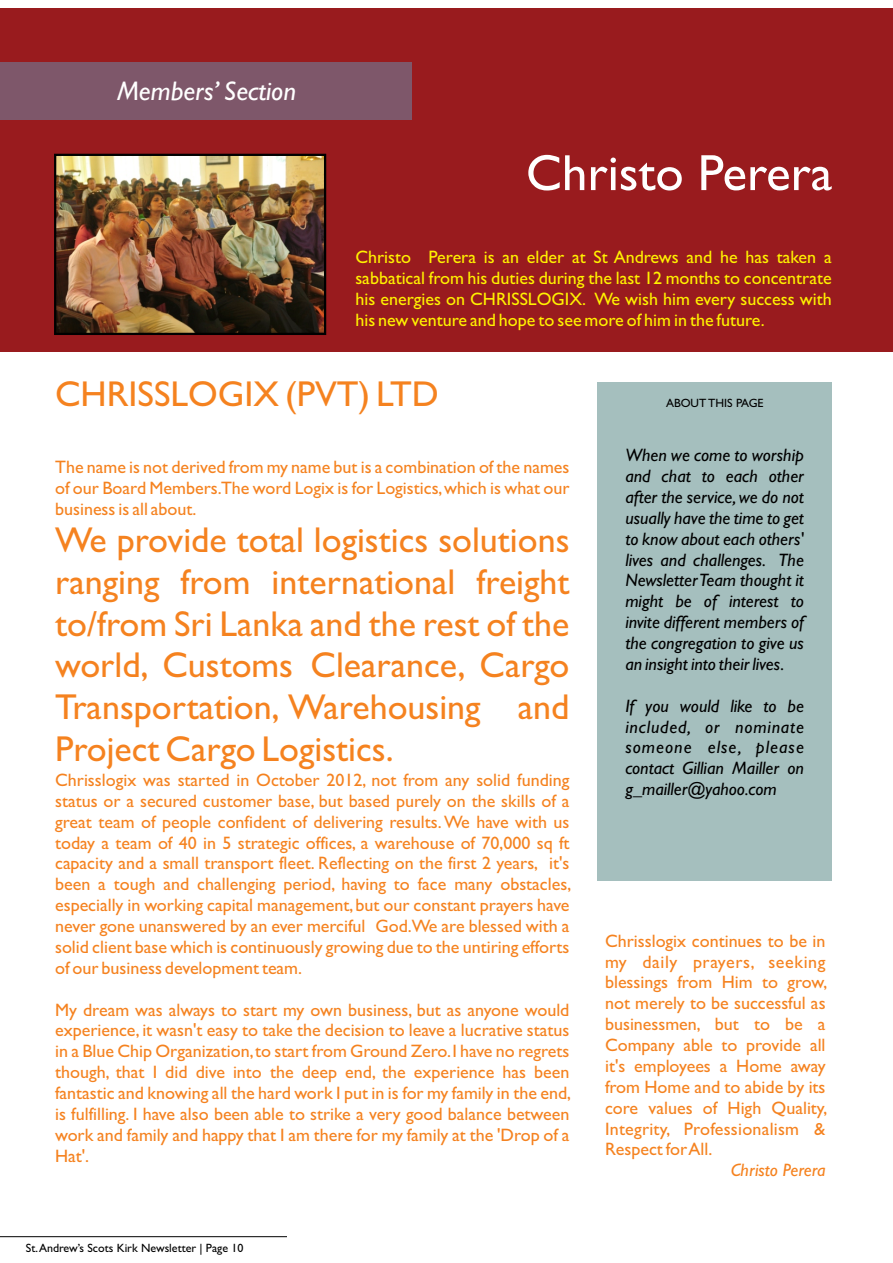
<style>
.page{position:relative;width:893px;height:1263px;background:#fff}
.page>*{position:absolute;margin:0;border:0;box-sizing:border-box;transform-origin:0 0}
.t1{font:51px "Gill Sans";color:#fff}
.t2{font:36px/41.7px "Gill Sans";color:#f5821f;text-align:justify}
.t3{font:italic 27px "Gill Sans";color:#fff}
.t4{font:18px/20.9px "Gill Sans";color:#f5821f;text-align:justify}
.t5{font:italic 18px/20.9px "Gill Sans";color:#000;text-align:justify}
.t6{font:18px/20.9px "Gill Sans";color:#fff200;text-align:justify}
.t7{font:italic 18px "Gill Sans";color:#f5821f}
.t8{font:12px "Gill Sans";color:#000}
</style>
<div class="page">
<div style="left:0;top:9px;width:893px;height:343px;background:#991b1e"></div>
<div style="left:0;top:63px;width:411px;height:57px;background:#7e576a"></div>
<hr style="left:0;top:1236px;width:287px;height:1px;background:#000">
<img style="left:57px;top:157px;width:266px;height:175px">
<div style="left:54px;top:154px;width:272px;height:181px;border:2px solid #000"></div>
<div style="left:598px;top:382px;width:234px;height:498px;background:#a5bfbe"></div>
<h3 class="t3" style="left:117px;top:82px;width:180px">Members’ Section</h3>
<h1 class="t1" style="left:526px;top:155px;width:308px">Christo Perera</h1>
<p class="t6" style="left:355px;top:249px;width:478px">Christo Perera is an elder at St Andrews and he has taken a sabbatical from his duties during the last 12 months to concentrate his energies on CHRISSLOGIX. We wish him every success with his new venture and hope to see more of him in the future.</p>
<h2 class="t2" style="left:55px;top:377px;width:385px">CHRISSLOGIX (PVT) LTD</h2>
<p class="t4" style="left:55px;top:458px;width:516px">The name is not derived from my name but is a combination of the names of our Board Members.The word Logix is for Logistics,which is what our business is all about.</p>
<h2 class="t2" style="left:55px;top:523px;width:516px">We provide total logistics solutions ranging from international freight to/from Sri Lanka and the rest of the world, Customs Clearance, Cargo Transportation, Warehousing and Project Cargo Logistics.</h2>
<p class="t4" style="left:55px;top:771px;width:518px">Chrisslogix was started in October 2012, not from any solid funding status or a secured customer base, but based purely on the skills of a great team of people confident of delivering results.We have with us today a team of 40 in 5 strategic offices, a warehouse of 70,000 sq ft capacity and a small transport fleet. Reflecting on the first 2 years, it's been a tough and challenging period, having to face many obstacles, especially in working capital management,but our constant prayers have never gone unanswered by an ever merciful God.We are blessed with a solid client base which is continuously growing due to the untiring efforts of our business development team.</p>
<p class="t4" style="left:55px;top:1001px;width:518px">My dream was always to start my own business, but as anyone would experience, it wasn't easy to take the decision to leave a lucrative status in a Blue Chip Organization,to start from Ground Zero.I have no regrets though, that I did dive into the deep end, the experience has been fantastic and knowing all the hard work I put in is for my family in the end, is fulfilling. I have also been able to strike a very good balance between work and family and happy that I am there for my family at the 'Drop of a Hat'.</p>
<p class="t8" style="left:26px;top:1243px;width:219px">St.Andrew’s Scots Kirk Newsletter | Page 10</p>
<p class="t8" style="left:666px;top:399px;width:99px">ABOUT THIS PAGE</p>
<p class="t5" style="left:625px;top:447px;width:180px">When we come to worship and chat to each other after the service,we do not usually have the time to get to know about each others' lives and challenges. The Newsletter Team thought it might be of interest to invite different members of the congregation to give us an insight into their lives.</p>
<p class="t5" style="left:625px;top:697px;width:180px">If you would like to be included, or nominate someone else, please contact Gillian Mailler on g_mailler@yahoo.com</p>
<p class="t4" style="left:605px;top:932px;width:224px">Chrisslogix continues to be in my daily prayers, seeking blessings from Him to grow, not merely to be successful as businessmen, but to be a Company able to provide all it's employees a Home away from Home and to abide by its core values of High Quality, Integrity, Professionalism &amp; Respect for All.</p>
<p class="t7" style="left:731px;top:1164px;width:96px">Christo Perera</p>
</div>
